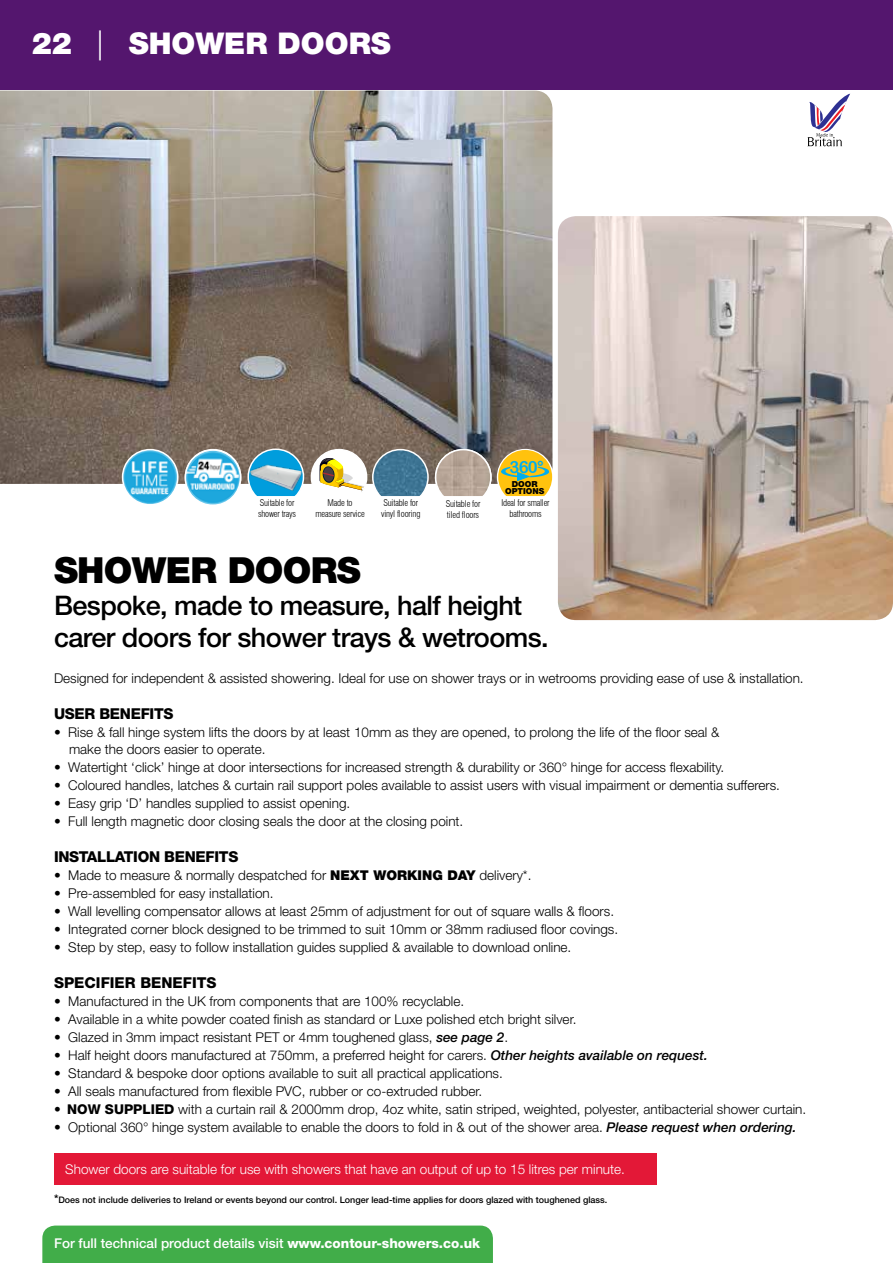
<style>
.page{position:relative;width:893px;height:1263px;background:#fff}
.page>*{position:absolute;margin:0;border:0;box-sizing:border-box;transform-origin:0 0}
.t1{font:900 36px "Helvetica Neue";letter-spacing:-.02em;color:#000}
.t2{font:900 30px "Helvetica Neue";color:#fff}
.t3{font:500 27px/32.4px "Helvetica Neue";letter-spacing:-.02em;color:#000}
.t4{font:16.8px "Arial Rounded MT Bold";color:#00aeef}
.t5{font:800 15px "Helvetica Neue";letter-spacing:-.02em;color:#000}
.t6{font:800 15px "Helvetica Neue";color:#000}
.t7{font:300 13.5px/16.5px "Helvetica Neue";color:#000}
.t8{font:300 13.5px "Helvetica Neue";color:#fff}
.t9{font:500 13.5px "Helvetica Neue";color:#fff}
.t10{font:500 9px "Helvetica Neue";color:#000}
.t11{font:300 condensed 9px/10.8px "Swiss 721 BT";letter-spacing:-.02em;color:#000}
.t12{font:900 8.25px/7.4px "Helvetica Neue";color:#000;text-align:center}
.s1{font-weight:300}
.s2{font-weight:900}
.s3{font-weight:500;font-style:italic}
.s4{font-weight:500;font-stretch:condensed}
.s5{font-weight:800}
.s6{font-size:12px}
</style>
<div class="page">
<div style="left:54px;top:1153px;width:603px;height:32px;background:#e31837"></div>
<img style="left:0;top:91px;width:552px;height:393px">
<div style="left:0;top:0;width:893px;height:89px;background:#54166e"></div>
<svg style="left:807px;top:94px;width:43px;height:52px"></svg>
<img style="left:373px;top:450px;width:55px;height:55px;border-radius:28px">
<div style="left:372px;top:449px;width:57px;height:57px;border:2px solid #fff;border-radius:50%"></div>
<div style="left:497px;top:449px;width:57px;height:57px;border:2px solid #fff;border-radius:50%"></div>
<div style="left:498px;top:450px;width:54px;height:54px;background:#ffc20e;border-radius:50%"></div>
<svg style="left:501px;top:459px;width:48px;height:23px"></svg>
<img style="left:436px;top:450px;width:55px;height:55px;border-radius:28px">
<div style="left:435px;top:449px;width:57px;height:57px;border:2px solid #fff;border-radius:50%"></div>
<div style="left:311px;top:450px;width:56px;height:55px;background:#fff;border-radius:50%"></div>
<svg style="left:319px;top:458px;width:48px;height:34px"></svg>
<div style="left:311px;top:449px;width:56px;height:57px;border:2px solid #fff;border-radius:50%"></div>
<img style="left:123px;top:450px;width:54px;height:53px">
<div style="left:122px;top:449px;width:57px;height:57px;border:2px solid #fff;border-radius:50%"></div>
<div style="left:248px;top:449px;width:55px;height:55px;background:#009ddd;border-radius:50%"></div>
<img style="left:249px;top:461px;width:54px;height:30px">
<div style="left:247px;top:448px;width:57px;height:57px;border:2px solid #fff;border-radius:50%"></div>
<div style="left:208px;top:496px;width:343px;height:6px;background:#fff"></div>
<div style="left:250px;top:499px;width:54px;height:24px;background:#fff"></div>
<img style="left:186px;top:450px;width:54px;height:53px">
<div style="left:185px;top:449px;width:56px;height:57px;border:2px solid #fff;border-radius:50%"></div>
<div style="left:376px;top:499px;width:49px;height:22px;background:#fff"></div>
<div style="left:313px;top:499px;width:54px;height:24px;background:#fff"></div>
<div style="left:495px;top:499px;width:61px;height:32px;background:#fff"></div>
<div style="left:436px;top:501px;width:54px;height:24px;background:#fff"></div>
<img style="left:558px;top:216px;width:335px;height:404px">
<div style="left:42px;top:1225px;width:451px;height:38px;background:#41ad49"></div>
<h2 class="t2" style="left:32px;top:25px;width:361px">22 <span class="s1">|</span> SHOWER DOORS</h2>
<p class="t4" style="left:510px;top:457px;width:36px">360°</p>
<p class="t12" style="left:505px;top:480px;width:41px">DOOR<br>OPTIONS</p>
<p class="t11" style="left:258px;top:497px;width:40px">Suitable for shower trays</p>
<p class="t11" style="left:381px;top:497px;width:41px">Suitable for vinyl flooring</p>
<p class="t11" style="left:315px;top:497px;width:51px;text-align:center">Made to measure service</p>
<p class="t11" style="left:502px;top:497px;width:50px;text-align:center">Ideal for smaller bathrooms</p>
<p class="t11" style="left:446px;top:499px;width:36px">Suitable for tiled floors</p>
<h1 class="t1" style="left:54px;top:548px;width:308px">SHOWER DOORS</h1>
<h3 class="t3" style="left:54px;top:589px;width:496px">Bespoke, made to measure, half height carer doors for shower trays &amp; wetrooms.</h3>
<p class="t7" style="left:54px;top:670px;width:751px">Designed for independent &amp; assisted showering. Ideal for use on shower trays or in wetrooms providing ease of use &amp; installation.</p>
<p class="t5" style="left:54px;top:705px;width:121px">USER BENEFITS</p>
<p class="t7" style="left:69px;top:724px;width:652px;text-indent:-15px">• Rise &amp; fall hinge system lifts the doors by at least 10mm as they are opened, to prolong the life of the floor seal &amp; make the doors easier to operate.</p>
<p class="t7" style="left:54px;top:758px;width:672px">• Watertight ‘click’ hinge at door intersections for increased strength &amp; durability or 360° hinge for access flexability.</p>
<p class="t7" style="left:54px;top:776px;width:727px">• Coloured handles, latches &amp; curtain rail support poles available to assist users with visual impairment or dementia sufferers.</p>
<p class="t7" style="left:54px;top:794px;width:298px">• Easy grip ‘D’ handles supplied to assist opening.</p>
<p class="t7" style="left:54px;top:812px;width:411px">• Full length magnetic door closing seals the door at the closing point.</p>
<p class="t5" style="left:54px;top:848px;width:186px">INSTALLATION BENEFITS</p>
<p class="t7" style="left:54px;top:866px;width:479px">• Made to measure &amp; normally despatched for <span class="s2">NEXT WORKING DAY</span> delivery*.</p>
<p class="t7" style="left:54px;top:884px;width:221px">• Pre-assembled for easy installation.</p>
<p class="t7" style="left:54px;top:902px;width:562px">• Wall levelling compensator allows at least 25mm of adjustment for out of square walls &amp; floors.</p>
<p class="t7" style="left:54px;top:920px;width:566px">• Integrated corner block designed to be trimmed to suit 10mm or 38mm radiused floor covings.</p>
<p class="t7" style="left:54px;top:938px;width:519px">• Step by step, easy to follow installation guides supplied &amp; available to download online.</p>
<p class="t6" style="left:54px;top:974px;width:164px">SPECIFIER BENEFITS</p>
<p class="t7" style="left:54px;top:992px;width:412px">• Manufactured in the UK from components that are 100% recyclable.</p>
<p class="t7" style="left:54px;top:1010px;width:524px">• Available in a white powder coated finish as standard or Luxe polished etch bright silver.</p>
<p class="t7" style="left:54px;top:1028px;width:456px">• Glazed in 3mm impact resistant PET or 4mm toughened glass, <span class="s3">see page 2</span>.</p>
<p class="t7" style="left:54px;top:1046px;width:655px">• Half height doors manufactured at 750mm, a preferred height for carers. <span class="s3">Other heights available on request.</span></p>
<p class="t7" style="left:54px;top:1064px;width:450px">• Standard &amp; bespoke door options available to suit all practical applications.</p>
<p class="t7" style="left:54px;top:1082px;width:430px">• All seals manufactured from flexible PVC, rubber or co-extruded rubber.</p>
<p class="t7" style="left:54px;top:1100px;width:754px"><span class="s4">•</span> <span class="s5">NOW SUPPLIED</span> with a curtain rail &amp; 2000mm drop, 4oz white, satin striped, weighted, polyester, antibacterial shower curtain.</p>
<p class="t7" style="left:54px;top:1118px;width:744px">• Optional 360° hinge system available to enable the doors to fold in &amp; out of the shower area. <span class="s3">Please request when ordering.</span></p>
<p class="t8" style="left:65px;top:1161px;width:561px">Shower doors are suitable for use with showers that have an output of up to 15 litres per minute.</p>
<p class="t10" style="left:54px;top:1195px;width:555px"><span class="s6">*</span>Does not include deliveries to Ireland or events beyond our control. Longer lead-time applies for doors glazed with toughened glass.</p>
<p class="t9" style="left:54px;top:1235px;width:428px">For full technical product details visit <span class="s5">www.contour-showers.co.uk</span></p>
</div>
